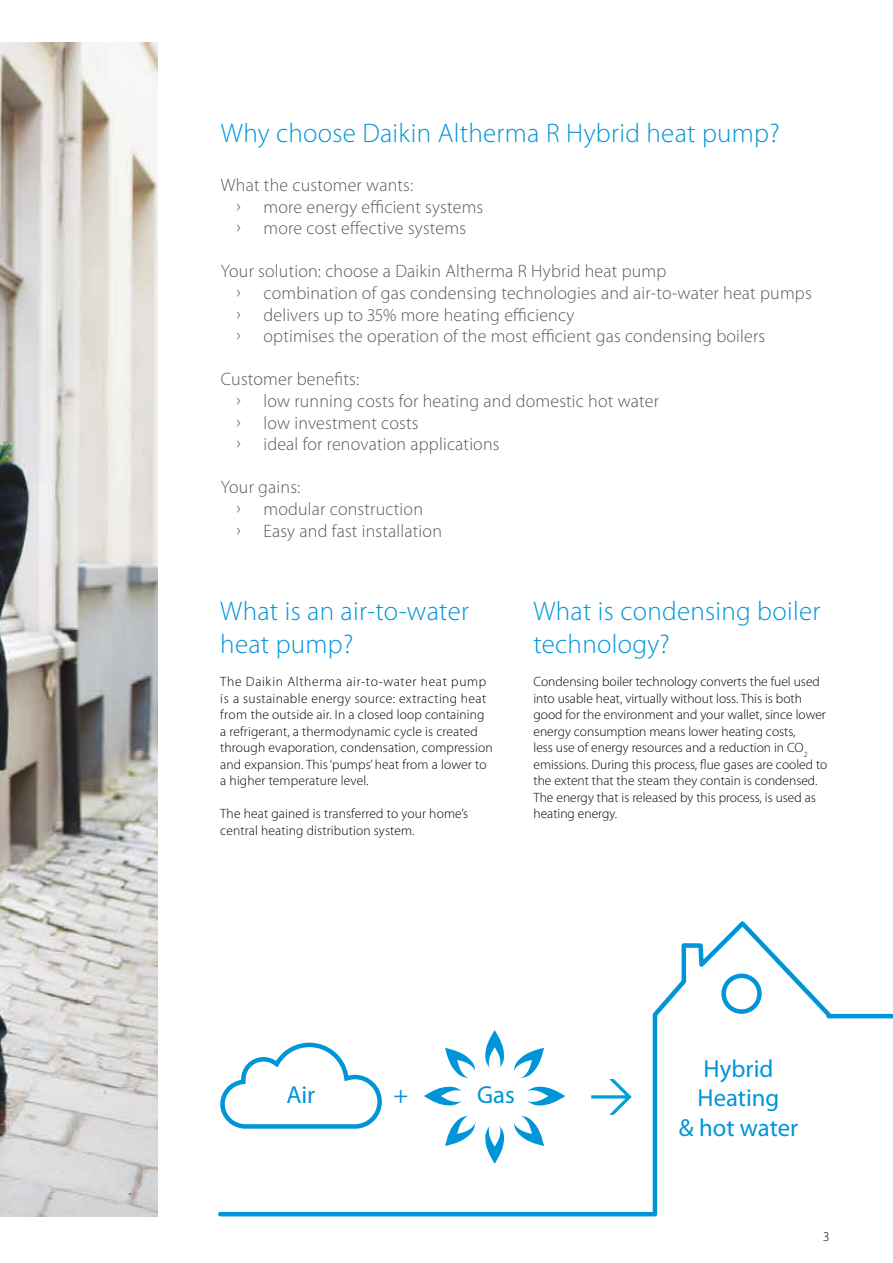
<style>
.page{position:relative;width:893px;height:1263px;background:#fff}
.page>*{position:absolute;margin:0;border:0;box-sizing:border-box;transform-origin:0 0}
.t1{font:300 27px/33px "Myriad Pro";letter-spacing:.01em;color:#0095d8}
.t2{font:24.75px/29.7px "Myriad Pro";color:#0095d8;text-align:center}
.t3{font:300 18px/21.6px "Myriad Pro";letter-spacing:.01em;color:#58585a}
.t4{font:300 13.5px/16.5px "Myriad Pro";color:#000}
</style>
<div class="page">
<svg style="left:218px;top:921px;width:675px;height:296px"></svg>
<div style="left:721px;top:973px;width:41px;height:41px;border:4px solid #0095d8;border-radius:50%"></div>
<img style="left:0;top:43px;width:157px;height:1173px">
<svg style="left:484px;top:1030px;width:21px;height:43px"></svg>
<svg style="left:484px;top:1120px;width:21px;height:44px"></svg>
<svg style="left:522px;top:1086px;width:43px;height:20px"></svg>
<svg style="left:424px;top:1086px;width:43px;height:20px"></svg>
<svg style="left:512px;top:1048px;width:32px;height:32px"></svg>
<svg style="left:512px;top:1114px;width:32px;height:32px"></svg>
<svg style="left:445px;top:1048px;width:32px;height:32px"></svg>
<svg style="left:445px;top:1114px;width:32px;height:32px"></svg>
<svg style="left:218px;top:1040px;width:166px;height:91px"></svg>
<svg style="left:591px;top:1078px;width:41px;height:38px"></svg>
<h1 class="t1" style="left:221px;top:116px;width:560px">Why choose Daikin Altherma R Hybrid heat pump?</h1>
<h3 class="t3" style="left:236px;top:174px;width:178px;text-indent:-16px">What the customer wants: ū</h3>
<h3 class="t3" style="left:263px;top:196px;width:221px">more energy efficient systems</h3>
<h3 class="t3" style="left:236px;top:217px;width:6px">ū</h3>
<h3 class="t3" style="left:263px;top:217px;width:204px">more cost effective systems</h3>
<h3 class="t3" style="left:236px;top:260px;width:431px;text-indent:-16px">Your solution: choose a Daikin Altherma R Hybrid heat pump ū</h3>
<h3 class="t3" style="left:263px;top:282px;width:550px">combination of gas condensing technologies and air-to-water heat pumps</h3>
<h3 class="t3" style="left:236px;top:304px;width:6px">ū</h3>
<h3 class="t3" style="left:263px;top:304px;width:313px">delivers up to 35% more heating efficiency</h3>
<h3 class="t3" style="left:236px;top:325px;width:6px">ū</h3>
<h3 class="t3" style="left:263px;top:325px;width:503px">optimises the operation of the most efficient gas condensing boilers</h3>
<h3 class="t3" style="left:236px;top:368px;width:124px;text-indent:-16px">Customer benefits: ū</h3>
<h3 class="t3" style="left:263px;top:390px;width:397px">low running costs for heating and domestic hot water</h3>
<h3 class="t3" style="left:236px;top:412px;width:6px">ū</h3>
<h3 class="t3" style="left:263px;top:412px;width:157px">low investment costs</h3>
<h3 class="t3" style="left:236px;top:433px;width:6px">ū</h3>
<h3 class="t3" style="left:263px;top:433px;width:238px">ideal for renovation applications</h3>
<h3 class="t3" style="left:236px;top:476px;width:65px;text-indent:-16px">Your gains: ū</h3>
<h3 class="t3" style="left:263px;top:498px;width:161px">modular construction</h3>
<h3 class="t3" style="left:236px;top:520px;width:6px">ū</h3>
<h3 class="t3" style="left:263px;top:520px;width:180px">Easy and fast installation</h3>
<h1 class="t1" style="left:220px;top:594px;width:250px">What is an air-to-water heat pump?</h1>
<p class="t4" style="left:220px;top:673px;width:274px">The Daikin Altherma air-to-water heat pump is a sustainable energy source: extracting heat from the outside air. In a closed loop containing a refrigerant, a thermodynamic cycle is created through evaporation, condensation, compression and expansion. This ‘pumps’ heat from a lower to a higher temperature level.</p>
<p class="t4" style="left:220px;top:805px;width:249px">The heat gained is transferred to your home’s central heating distribution system.</p>
<h1 class="t1" style="left:533px;top:594px;width:288px">What is condensing boiler technology?</h1>
<p class="t4" style="left:533px;top:673px;width:295px">Condensing boiler technology converts the fuel used into usable heat, virtually without loss. This is both good for the environment and your wallet, since lower energy consumption means lower heating costs,<br>less use of energy resources and a reduction in CO<sub>2 </sub>emissions. During this process, flue gases are cooled to the extent that the steam they contain is condensed.<br>The energy that is released by this process, is used as heating energy.</p>
<h2 class="t2" style="left:286px;top:1080px;width:30px">Air</h2>
<h2 class="t2" style="left:394px;top:1080px;width:16px">+</h2>
<h2 class="t2" style="left:477px;top:1080px;width:39px">Gas</h2>
<h2 class="t2" style="left:679px;top:1053px;width:121px">Hybrid<br>Heating<br>&amp; hot water</h2>
<p class="t4" style="left:823px;top:1228px;width:7px">3</p>
</div>
